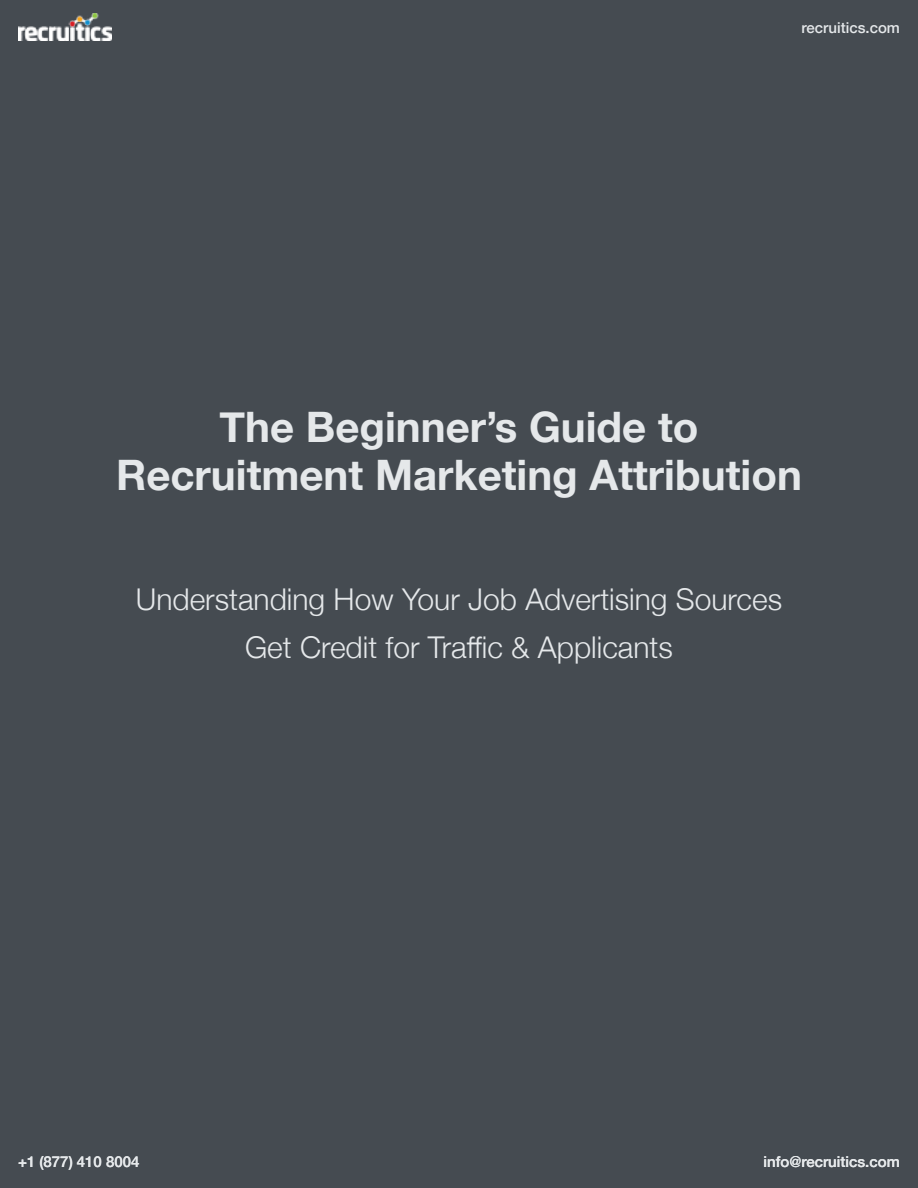
<style>
.page{position:relative;width:918px;height:1188px;background:#fff}
.page>*{position:absolute;margin:0;border:0;box-sizing:border-box;transform-origin:0 0}
.t1{font:700 42px/48px "Helvetica Neue";color:#e5e8ea;text-align:center}
.t2{font:300 30px/48px "Helvetica Neue";color:#e5e8ea;text-align:center}
.t3{font:500 15px "Helvetica Neue";color:#e5e8ea}
</style>
<div class="page">
<div style="left:0;top:1134px;width:918px;height:54px;background:#454b51"></div>
<div style="left:0;top:0;width:918px;height:54px;background:#454b51"></div>
<img style="left:18px;top:14px;width:93px;height:26px">
<div style="left:0;top:54px;width:918px;height:1080px;background:#454b51"></div>
<p class="t3" style="left:802px;top:15px;width:100px">recruitics.com</p>
<h1 class="t1" style="left:116px;top:404px;width:687px">The Beginner’s Guide to<br>Recruitment Marketing Attribution</h1>
<p class="t2" style="left:136px;top:573px;width:648px">Understanding How Your Job Advertising Sources<br>Get Credit for Traffic &amp; Applicants</p>
<p class="t3" style="left:18px;top:1149px;width:123px">+1 (877) 410 8004</p>
<p class="t3" style="left:764px;top:1149px;width:138px">info@recruitics.com</p>
</div>
